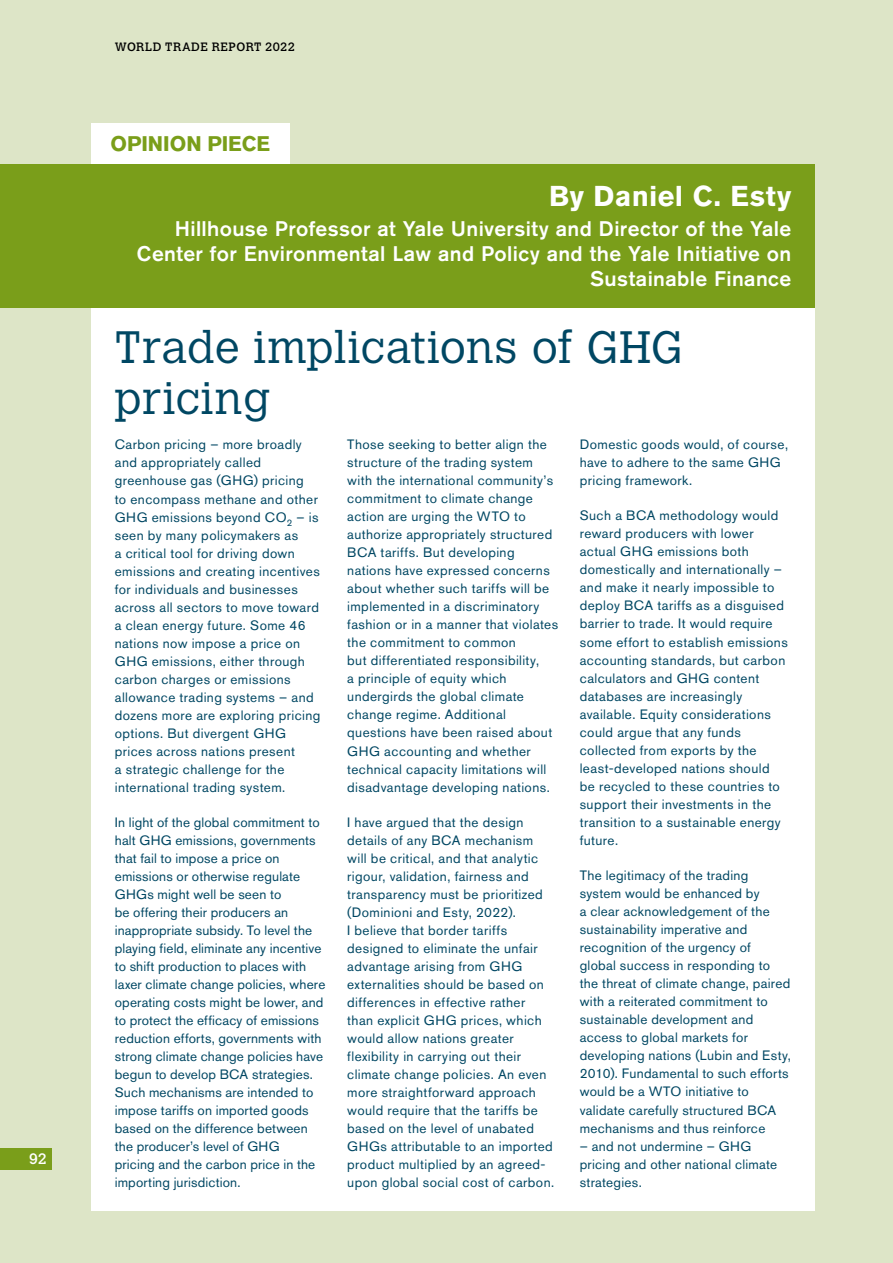
<style>
.page{position:relative;width:893px;height:1263px;background:#dde5c7}
.page>*{position:absolute;margin:0;border:0;box-sizing:border-box;transform-origin:0 0}
.t1{font:300 45px/51px "Calvert MT Std";letter-spacing:.01em;color:#004763}
.t2{font:700 28.5px "Akzidenz Grotesk BE";letter-spacing:.02em;color:#fff}
.t3{font:500 21px/25.2px "Akzidenz Grotesk BE";letter-spacing:.02em;color:#fff;text-align:right}
.t4{font:700 21px "Akzidenz Grotesk BE";letter-spacing:-.005em;color:#7a9e1a}
.t5{font:15px "Calvert MT Std";color:#fff}
.t6{font:13.5px/18px "Akzidenz Grotesk BE";letter-spacing:.03em;color:#004763}
.t7{font:13.5px/18px "Akzidenz Grotesk BE";letter-spacing:.01em;color:#004763}
.t8{font:12px "Calvert MT Std";letter-spacing:.035em;color:#000}
</style>
<div class="page">
<div style="left:0;top:1148px;width:51px;height:21px;background:#7a9e1a"></div>
<div style="left:91px;top:257px;width:724px;height:954px;background:#fff"></div>
<div style="left:91px;top:123px;width:198px;height:41px;background:#fff"></div>
<div style="left:0;top:164px;width:815px;height:143px;background:#7a9e1a"></div>
<p class="t5" style="left:29px;top:1150px;width:19px">92</p>
<p class="t8" style="left:115px;top:40px;width:182px">WORLD TRADE REPORT 2022</p>
<h3 class="t4" style="left:110px;top:131px;width:161px">OPINION PIECE</h3>
<h2 class="t2" style="left:549px;top:180px;width:244px">By Daniel C. Esty</h2>
<h3 class="t3" style="left:137px;top:215px;width:656px">Hillhouse Professor at Yale University and Director of the Yale<br>Center for Environmental Law and Policy and the Yale Initiative on<br>Sustainable Finance</h3>
<h1 class="t1" style="left:115px;top:323px;width:570px">Trade implications of GHG pricing</h1>
<p class="t6" style="left:115px;top:436px;width:207px">Carbon pricing – more broadly and appropriately called greenhouse gas (GHG) pricing<br>to encompass methane and other<br>GHG emissions beyond CO<sub>2</sub> – is seen by many policymakers as<br>a critical tool for driving down emissions and creating incentives for individuals and businesses across all sectors to move toward a clean energy future. Some 46 nations now impose a price on<br>GHG emissions, either through carbon charges or emissions allowance trading systems – and dozens more are exploring pricing options. But divergent GHG prices across nations present<br>a strategic challenge for the international trading system.</p>
<p class="t7" style="left:115px;top:813px;width:212px">In light of the global commitment to halt GHG emissions, governments that fail to impose a price on emissions or otherwise regulate GHGs might well be seen to<br>be offering their producers an inappropriate subsidy. To level the playing field, eliminate any incentive to shift production to places with laxer climate change policies, where operating costs might be lower, and to protect the efficacy of emissions reduction efforts, governments with strong climate change policies have begun to develop BCA strategies.<br>Such mechanisms are intended to impose tariffs on imported goods based on the difference between the producer’s level of GHG<br>pricing and the carbon price in the importing jurisdiction.</p>
<p class="t6" style="left:580px;top:435px;width:210px">Domestic goods would, of course, have to adhere to the same GHG pricing framework.</p>
<p class="t6" style="left:580px;top:506px;width:210px">Such a BCA methodology would reward producers with lower actual GHG emissions both domestically and internationally – and make it nearly impossible to deploy BCA tariffs as a disguised barrier to trade. It would require some effort to establish emissions accounting standards, but carbon calculators and GHG content databases are increasingly available. Equity considerations could argue that any funds collected from exports by the least-developed nations should be recycled to these countries to support their investments in the transition to a sustainable energy future.</p>
<p class="t6" style="left:580px;top:866px;width:213px">The legitimacy of the trading system would be enhanced by<br>a clear acknowledgement of the sustainability imperative and recognition of the urgency of<br>global success in responding to the threat of climate change, paired with a reiterated commitment to sustainable development and access to global markets for developing nations (Lubin and Esty,<br>2010). Fundamental to such efforts would be a WTO initiative to validate carefully structured BCA mechanisms and thus reinforce</p>
<p class="t6" style="left:580px;top:1137px;width:199px">– and not undermine – GHG pricing and other national climate strategies.</p>
<p class="t6" style="left:347px;top:435px;width:212px">Those seeking to better align the structure of the trading system with the international community’s commitment to climate change action are urging the WTO to authorize appropriately structured<br>BCA tariffs. But developing nations have expressed concerns about whether such tariffs will be implemented in a discriminatory fashion or in a manner that violates the commitment to common<br>but differentiated responsibility,<br>a principle of equity which undergirds the global climate change regime. Additional questions have been raised about<br>GHG accounting and whether technical capacity limitations will disadvantage developing nations.</p>
<p class="t6" style="left:347px;top:813px;width:209px">I have argued that the design details of any BCA mechanism will be critical, and that analytic rigour, validation, fairness and transparency must be prioritized (Dominioni and Esty, 2022).<br>I believe that border tariffs designed to eliminate the unfair advantage arising from GHG externalities should be based on differences in effective rather than explicit GHG prices, which would allow nations greater flexibility in carrying out their climate change policies. An even more straightforward approach would require that the tariffs be based on the level of unabated<br>GHGs attributable to an imported product multiplied by an agreed&shy;upon global social cost of carbon.</p>
</div>
